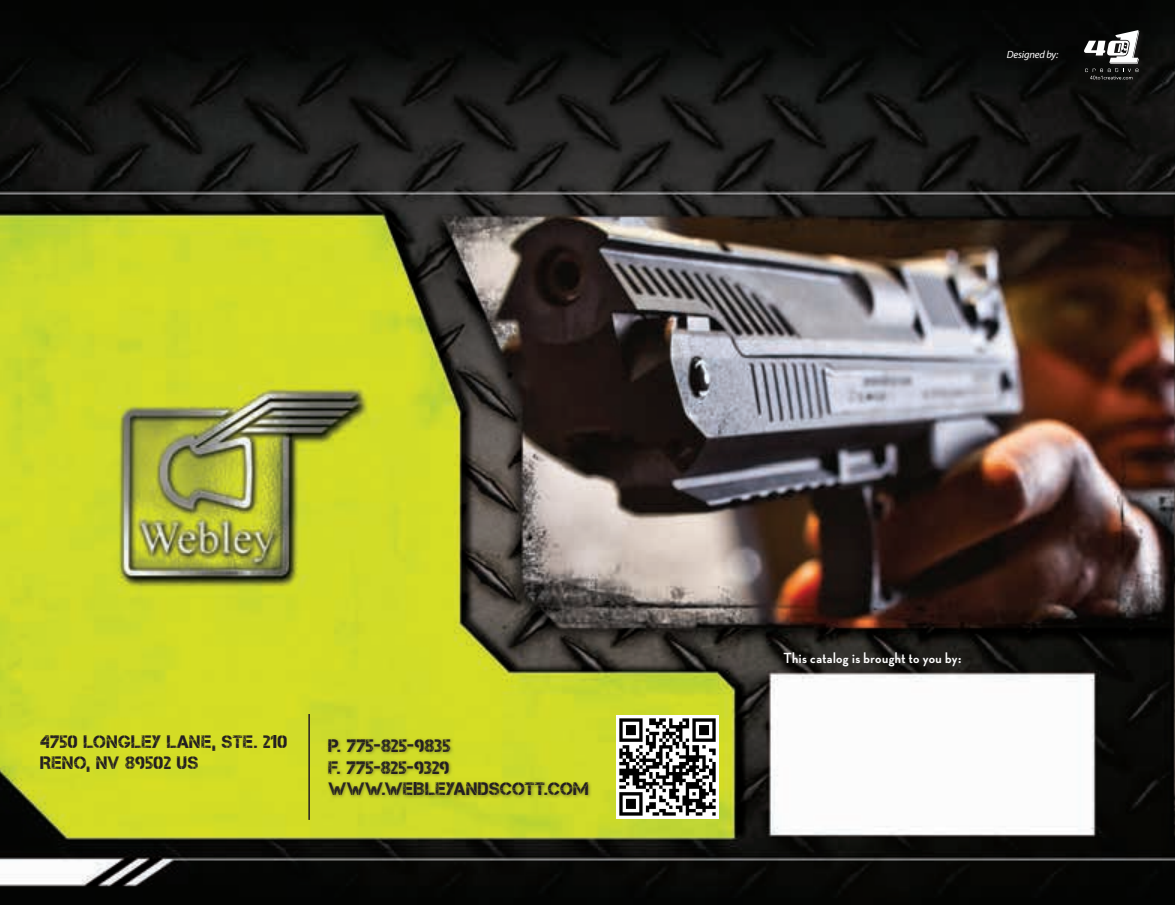
<style>
.page{position:relative;width:1175px;height:905px;background:#fff}
.page>*{position:absolute;margin:0;border:0;box-sizing:border-box;transform-origin:0 0}
.t1{font:18px "Captureit";letter-spacing:.02em;color:#231f20}
.t2{font:700 15px "Neutraface Display";letter-spacing:.03em;color:#fff}
.t3{font:italic 10.5px "Myriad Pro";letter-spacing:-.02em;color:#fff}
</style>
<div class="page">
<img style="left:0;top:0;width:1174px;height:904px">
<div style="left:326px;top:736px;width:266px;height:63px;background:#231f20;opacity:.4"></div>
<hr style="left:308px;top:714px;width:2px;height:105px;background:#231f20">
<div style="left:1081px;top:28px;width:64px;height:58px;background:#0c0d0b"></div>
<svg style="left:1084px;top:30px;width:55px;height:50px"></svg>
<div style="left:1004px;top:48px;width:60px;height:19px;background:#090a09"></div>
<img style="left:616px;top:715px;width:102px;height:103px">
<p class="t3" style="left:1007px;top:48px;width:53px">Designed by:</p>
<p class="t1" style="left:41px;top:731px;width:248px">4750 LONGLEY LANE, STE. 210</p>
<p class="t1" style="left:41px;top:753px;width:159px">RENO, NV 89502 US</p>
<p class="t1" style="left:328px;top:735px;width:124px">P. 775-825-9835</p>
<p class="t1" style="left:328px;top:757px;width:122px">F. 775-825-9329</p>
<p class="t1" style="left:328px;top:778px;width:262px">WWW.WEIBLEYANDSCOTT.COM</p>
<p class="t2" style="left:783px;top:649px;width:179px">This catalog is brought to you by:</p>
</div>
